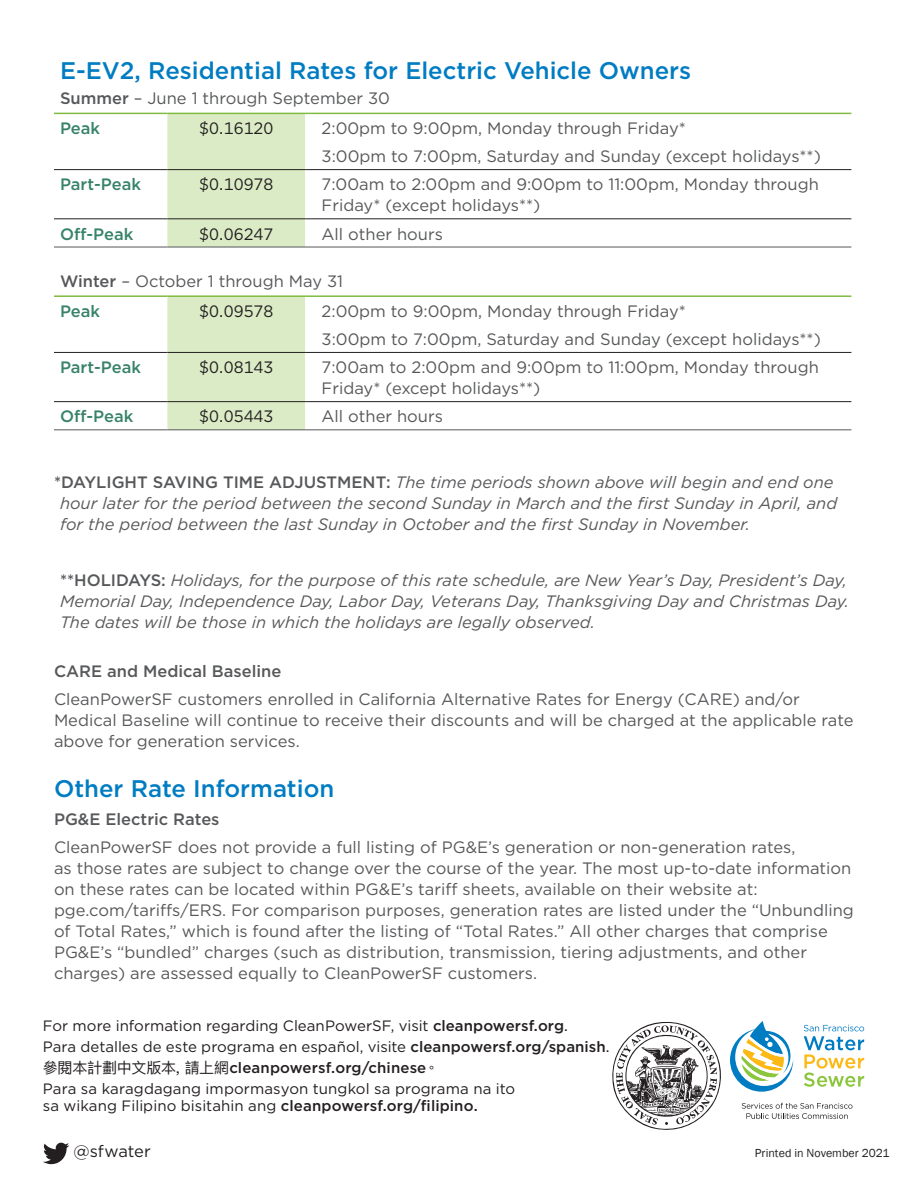
<style>
.page{position:relative;width:918px;height:1188px;background:#fff}
.page>*{position:absolute;margin:0;border:0;box-sizing:border-box;transform-origin:0 0}
.Copy{font:500 24px "Gotham";color:#007cc2}
.TABLE_BODY{font:16.5px/21px "Gotham";color:#57585a}
.TABLE_BODY-2{font:italic 16.5px/21px "Gotham";color:#57585a}
.TABLE_BODY-3{font:16.5px "Gotham";color:#231f20}
.TABLE_BODY-4{font:500 16.5px "Gotham";color:#378368}
.TABLE_BODY-5{font:500 16.5px "Gotham";color:#57585a}
.t1{font:15px/16.5px "Gotham";letter-spacing:.005em;color:#231f20}
.t2{font:500 15px "Gotham";letter-spacing:.005em;color:#231f20}
.t3{font:12px "Franklin Gothic";color:#231f20}
.s1{font-weight:500}
.s2{font-weight:500;font-style:normal}
.s3{font-family:"Franklin Gothic"}
.s4{font-family:"Ping Fang HK";font-weight:400}
.s5{font-family:"Ping Fang HK";font-weight:300}
</style>
<div class="page">
<div style="left:167px;top:114px;width:138px;height:133px;background:#dbebc5"></div>
<div style="left:167px;top:297px;width:138px;height:132px;background:#dbebc5"></div>
<hr style="left:54px;top:219px;width:113px;height:1px;background:#231f20">
<hr style="left:167px;top:219px;width:138px;height:1px;background:#231f20">
<hr style="left:305px;top:219px;width:546px;height:1px;background:#231f20">
<hr style="left:54px;top:401px;width:113px;height:1px;background:#231f20">
<hr style="left:167px;top:401px;width:138px;height:1px;background:#231f20">
<hr style="left:305px;top:401px;width:546px;height:1px;background:#231f20">
<hr style="left:54px;top:113px;width:113px;height:1px;background:#7fbd41">
<hr style="left:167px;top:113px;width:138px;height:1px;background:#7fbd41">
<hr style="left:305px;top:113px;width:546px;height:1px;background:#7fbd41">
<hr style="left:54px;top:295px;width:113px;height:2px;background:#7fbd41">
<hr style="left:167px;top:295px;width:138px;height:2px;background:#7fbd41">
<hr style="left:305px;top:295px;width:546px;height:2px;background:#7fbd41">
<hr style="left:54px;top:169px;width:113px;height:1px;background:#231f20">
<hr style="left:167px;top:169px;width:138px;height:1px;background:#231f20">
<hr style="left:305px;top:169px;width:546px;height:1px;background:#231f20">
<hr style="left:54px;top:352px;width:113px;height:1px;background:#231f20">
<hr style="left:167px;top:352px;width:138px;height:1px;background:#231f20">
<hr style="left:305px;top:352px;width:546px;height:1px;background:#231f20">
<hr style="left:54px;top:429px;width:113px;height:1px;background:#57585a">
<hr style="left:167px;top:429px;width:138px;height:1px;background:#57585a">
<hr style="left:305px;top:429px;width:546px;height:1px;background:#57585a">
<hr style="left:54px;top:247px;width:113px;height:1px;background:#57585a">
<hr style="left:167px;top:247px;width:138px;height:1px;background:#57585a">
<hr style="left:305px;top:247px;width:546px;height:1px;background:#57585a">
<svg style="left:43px;top:1143px;width:26px;height:21px"></svg>
<svg style="left:804px;top:1025px;width:60px;height:62px"></svg>
<svg style="left:730px;top:1021px;width:63px;height:71px"></svg>
<svg style="left:742px;top:1103px;width:111px;height:16px"></svg>
<svg style="left:612px;top:1022px;width:109px;height:108px"></svg>
<p class="Copy" style="left:60px;top:55px;width:633px">E-EV2, Residential Rates for Electric Vehicle Owners</p>
<p class="TABLE_BODY" style="left:60px;top:88px;width:332px"><span class="s1">Summer</span> – June 1 through September 30</p>
<p class="TABLE_BODY-4" style="left:60px;top:117px;width:42px">Peak</p>
<p class="TABLE_BODY-3" style="left:199px;top:118px;width:76px">$0.16120</p>
<p class="TABLE_BODY" style="left:322px;top:117px;width:366px">2:00pm to 9:00pm, Monday through Friday*</p>
<p class="TABLE_BODY" style="left:322px;top:145px;width:501px">3:00pm to 7:00pm, Saturday and Sunday (except holidays**)</p>
<p class="TABLE_BODY-4" style="left:60px;top:174px;width:83px">Part-Peak</p>
<p class="TABLE_BODY-3" style="left:199px;top:174px;width:76px">$0.10978</p>
<p class="TABLE_BODY" style="left:322px;top:174px;width:499px">7:00am to 2:00pm and 9:00pm to 11:00pm, Monday through<br>Friday* (except holidays**)</p>
<p class="TABLE_BODY-4" style="left:60px;top:223px;width:75px">Off-Peak</p>
<p class="TABLE_BODY-3" style="left:199px;top:223px;width:76px">$0.06247</p>
<p class="TABLE_BODY" style="left:322px;top:223px;width:123px">All other hours</p>
<p class="TABLE_BODY" style="left:60px;top:271px;width:285px"><span class="s1">Winter</span> – October 1 through May 31</p>
<p class="TABLE_BODY-4" style="left:60px;top:300px;width:42px">Peak</p>
<p class="TABLE_BODY-3" style="left:199px;top:301px;width:76px">$0.09578</p>
<p class="TABLE_BODY" style="left:322px;top:300px;width:366px">2:00pm to 9:00pm, Monday through Friday*</p>
<p class="TABLE_BODY" style="left:322px;top:328px;width:501px">3:00pm to 7:00pm, Saturday and Sunday (except holidays**)</p>
<p class="TABLE_BODY-4" style="left:60px;top:357px;width:83px">Part-Peak</p>
<p class="TABLE_BODY-3" style="left:199px;top:357px;width:76px">$0.08143</p>
<p class="TABLE_BODY" style="left:322px;top:356px;width:499px">7:00am to 2:00pm and 9:00pm to 11:00pm, Monday through<br>Friday* (except holidays**)</p>
<p class="TABLE_BODY-4" style="left:60px;top:406px;width:75px">Off-Peak</p>
<p class="TABLE_BODY-3" style="left:199px;top:406px;width:76px">$0.05443</p>
<p class="TABLE_BODY" style="left:322px;top:406px;width:123px">All other hours</p>
<p class="TABLE_BODY-2" style="left:60px;top:471px;width:779px;text-indent:-6px"><span class="s2">*DAYLIGHT SAVING TIME ADJUSTMENT:</span> The time periods shown above will begin and end one hour later for the period between the second Sunday in March and the first Sunday in April, and for the period between the last Sunday in October and the first Sunday in November.</p>
<p class="TABLE_BODY-2" style="left:60px;top:569px;width:791px"><span class="s2">**HOLIDAYS:</span> Holidays, for the purpose of this rate schedule, are New Year’s Day, President’s Day,<br>Memorial Day, Independence Day, Labor Day, Veterans Day, Thanksgiving Day and Christmas Day.<br>The dates will be those in which the holidays are legally observed.</p>
<p class="TABLE_BODY-5" style="left:54px;top:660px;width:229px">CARE and Medical Baseline</p>
<p class="TABLE_BODY" style="left:54px;top:688px;width:801px">CleanPowerSF customers enrolled in California Alternative Rates for Energy (CARE) and/or<br>Medical Baseline will continue to receive their discounts and will be charged at the applicable rate above for generation services.</p>
<p class="Copy" style="left:54px;top:773px;width:282px">Other Rate Information</p>
<p class="TABLE_BODY-5" style="left:54px;top:808px;width:167px">PG&amp;E Electric Rates</p>
<p class="TABLE_BODY" style="left:54px;top:836px;width:801px">CleanPowerSF does not provide a full listing of PG&amp;E’s generation or non-generation rates,<br>as those rates are subject to change over the course of the year. The most up-to-date information on these rates can be located within PG&amp;E’s tariff sheets, available on their website at: pge.com/tariffs/ERS. For comparison purposes, generation rates are listed under the “Unbundling of Total Rates,” which is found after the listing of “Total Rates.” All other charges that comprise PG&amp;E’s “bundled” charges (such as distribution, transmission, tiering adjustments, and other charges) are assessed equally to CleanPowerSF customers.</p>
<p class="t1" style="left:43px;top:1018px;width:527px">For more information regarding CleanPowerSF, visit <span class="s1">cleanpowersf.org</span><span class="s3">.</span></p>
<p class="t1" style="left:43px;top:1039px;width:568px">Para detalles de este programa en español, visite <span class="s1">cleanpowersf.org/spanish</span><span class="s3">.</span></p>
<p class="t2" style="left:43px;top:1058px;width:398px"><span class="s4">參閱本計劃中文版本, 請上網</span>cleanpowersf.org/chinese<span class="s5">。</span></p>
<p class="t1" style="left:43px;top:1081px;width:474px">Para sa karagdagang impormasyon tungkol sa programa na ito sa wikang Filipino bisitahin ang <span class="s1">cleanpowersf.org/filipino.</span></p>
<p class="TABLE_BODY-3" style="left:73px;top:1140px;width:79px">@sfwater</p>
<p class="t3" style="left:755px;top:1146px;width:136px">Printed in November 2021</p>
</div>
